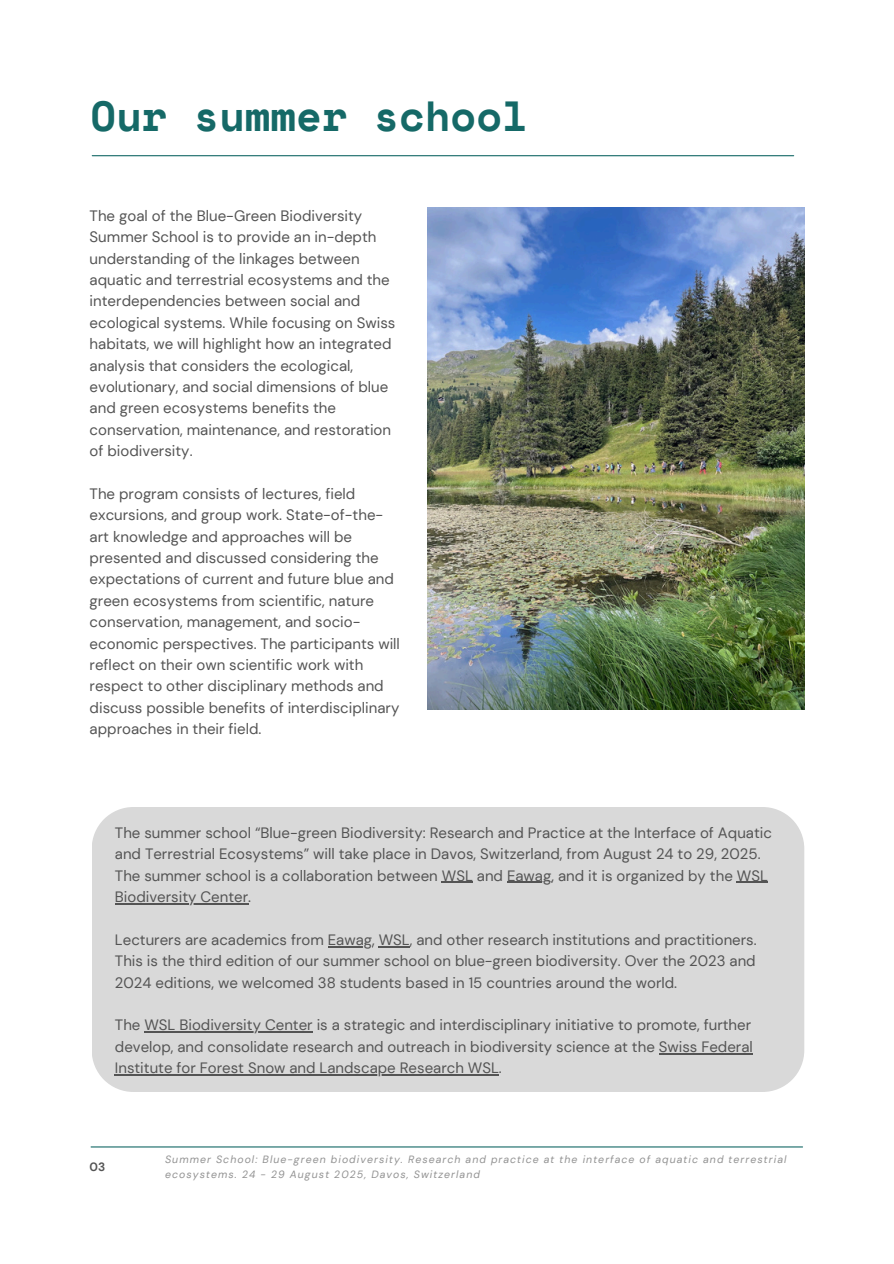
<style>
.page{position:relative;width:894px;height:1264px;background:#fff}
.page>*{position:absolute;margin:0;border:0;box-sizing:border-box;transform-origin:0 0}
.t1{font:700 42px "Space Mono";color:#156967}
.t2{font:15px/21.3px "DM Sans";color:#545454}
.t3{font:700 12px "DM Sans";color:#545454}
.t4{font:italic 10.5px/14.9px "DM Sans";letter-spacing:.1em;color:#929292}
</style>
<div class="page">
<hr style="left:91px;top:1146px;width:711px;height:1px;background:#156967">
<hr style="left:92px;top:155px;width:701px;height:1px;background:#156967">
<img style="left:427px;top:208px;width:377px;height:502px">
<div style="left:92px;top:807px;width:712px;height:284px;background:#d9d9d9"></div>
<hr style="left:442px;top:881px;width:31px;height:2px;background:#545454">
<hr style="left:507px;top:881px;width:44px;height:2px;background:#545454">
<hr style="left:736px;top:881px;width:31px;height:2px;background:#545454">
<hr style="left:115px;top:903px;width:133px;height:1px;background:#545454">
<hr style="left:328px;top:946px;width:44px;height:1px;background:#545454">
<hr style="left:378px;top:946px;width:32px;height:1px;background:#545454">
<hr style="left:144px;top:1031px;width:168px;height:1px;background:#545454">
<hr style="left:658px;top:1052px;width:94px;height:2px;background:#545454">
<hr style="left:115px;top:1074px;width:384px;height:1px;background:#545454">
<h1 class="t1" style="left:90px;top:84px;width:438px">Our summer school</h1>
<h2 class="t2" style="left:90px;top:205px;width:307px">The goal of the Blue-Green Biodiversity Summer School is to provide an in-depth understanding of the linkages between aquatic and terrestrial ecosystems and the interdependencies between social and ecological systems. While focusing on Swiss habitats, we will highlight how an integrated analysis that considers the ecological, evolutionary, and social dimensions of blue and green ecosystems benefits the conservation, maintenance, and restoration of biodiversity.</h2>
<p class="t2" style="left:90px;top:483px;width:312px">The program consists of lectures, field excursions, and group work. State-of-the&shy;art knowledge and approaches will be presented and discussed considering the expectations of current and future blue and green ecosystems from scientific, nature conservation, management, and socio&shy;economic perspectives. The participants will reflect on their own scientific work with respect to other disciplinary methods and discuss possible benefits of interdisciplinary approaches in their field.</p>
<p class="t2" style="left:115px;top:822px;width:658px">The summer school “Blue-green Biodiversity: Research and Practice at the Interface of Aquatic and Terrestrial Ecosystems” will take place in Davos, Switzerland, from August 24 to 29, 2025.<br>The summer school is a collaboration between WSL and Eawag, and it is organized by the WSL</p>
<h2 class="t2" style="left:115px;top:886px;width:138px">Biodiversity Center.</h2>
<h2 class="t2" style="left:115px;top:929px;width:643px">Lecturers are academics from Eawag, WSL, and other research institutions and practitioners.</h2>
<p class="t2" style="left:115px;top:950px;width:642px">This is the third edition of our summer school on blue-green biodiversity. Over the 2023 and<br>2024 editions, we welcomed 38 students based in 15 countries around the world.</p>
<p class="t2" style="left:115px;top:1014px;width:637px">The WSL Biodiversity Center is a strategic and interdisciplinary initiative to promote, further</p>
<h2 class="t2" style="left:115px;top:1036px;width:639px">develop, and consolidate research and outreach in biodiversity science at the Swiss Federal</h2>
<h2 class="t2" style="left:115px;top:1057px;width:388px">Institute for Forest Snow and Landscape Research WSL.</h2>
<p class="t3" style="left:90px;top:1158px;width:17px">03</p>
<p class="t4" style="left:165px;top:1152px;width:622px">Summer School: Blue-green biodiversity. Research and practice at the interface of aquatic and terrestrial ecosystems. 24 - 29 August 2025, Davos, Switzerland</p>
</div>
